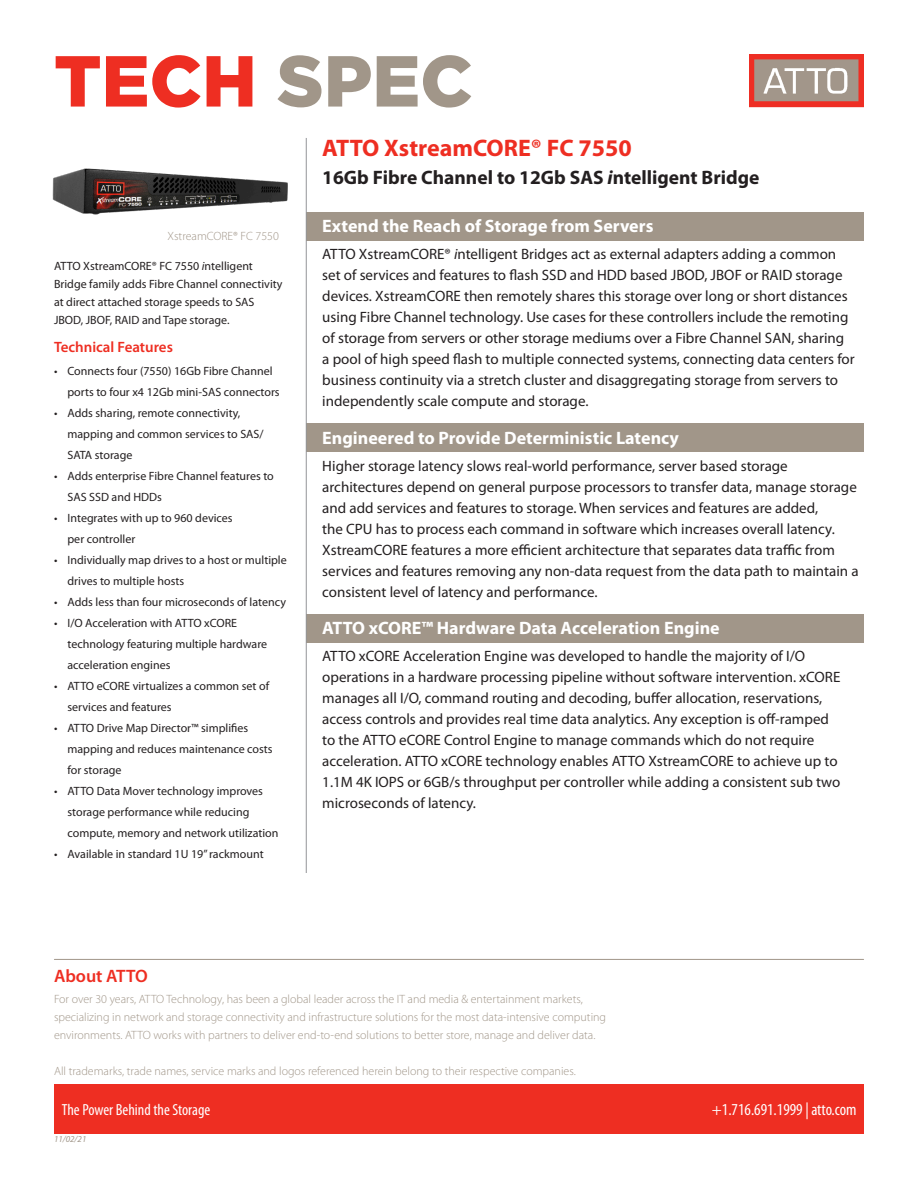
<style>
.page{position:relative;width:918px;height:1188px;background:#fff}
.page>*{position:absolute;margin:0;border:0;box-sizing:border-box;transform-origin:0 0}
.t1{font:900 72px "Gotham";color:#ee2e22}
.t2{font:700 24px "Myriad Pro";color:#ee2e22}
.t3{font:700 19.5px "Myriad Pro";color:#231f20}
.t4{font:700 18px "Myriad Pro";color:#fff}
.Copy_Title{font:600 18px "Myriad Pro";color:#ee2e22}
.t5{font:condensed 16.8px "Myriad Pro";color:#fff}
.t6{font:condensed 16.05px "Myriad Pro";color:#fff}
.t7{font:15px/21px "Myriad Pro";color:#231f20}
.Copy_Title-2{font:600 15px "Myriad Pro";color:#ee2e22}
.Highlight{font:12px/21px "Myriad Pro";color:#231f20}
.Highlight-2{font:300 12px/18px "Myriad Pro";color:#a19689}
.t8{font:italic 9px "Myriad Pro";color:#a19689}
.s1{color:#a19689}
.s2{font-style:italic}
</style>
<div class="page">
<div style="left:54px;top:1085px;width:810px;height:49px;background:#ee2e22"></div>
<hr style="left:54px;top:959px;width:810px;height:1px;background:#a19689">
<div style="left:306px;top:212px;width:558px;height:29px;background:#a19689"></div>
<div style="left:306px;top:614px;width:558px;height:28px;background:#a19689"></div>
<div style="left:306px;top:424px;width:558px;height:28px;background:#a19689"></div>
<img style="left:749px;top:54px;width:115px;height:53px">
<hr style="left:306px;top:138px;width:1px;height:735px;background:#939598">
<img style="left:52px;top:168px;width:236px;height:47px">
<p class="t1" style="left:54px;top:39px;width:420px">TECH <span class="s1">SPEC</span></p>
<p class="t2" style="left:322px;top:132px;width:311px">ATTO XstreamCORE® FC 7550</p>
<p class="Highlight-2" style="left:168px;top:227px;width:113px">XstreamCORE® FC 7550</p>
<p class="Highlight" style="left:54px;top:257px;width:230px;line-height:18px">ATTO XstreamCORE® FC 7550 <span class="s2">i</span>ntelligent Bridge family adds Fibre Channel connectivity at direct attached storage speeds to SAS JBOD, JBOF, RAID and Tape storage.</p>
<p class="Copy_Title-2" style="left:54px;top:337px;width:120px">Technical Features</p>
<p class="Highlight" style="left:68px;top:361px;width:214px;text-indent:-14px">• Connects four (7550) 16Gb Fibre Channel ports to four x4 12Gb mini-SAS connectors</p>
<p class="Highlight" style="left:68px;top:403px;width:198px;text-indent:-14px">• Adds sharing, remote connectivity, mapping and common services to SAS/<br>SATA storage</p>
<p class="Highlight" style="left:68px;top:466px;width:208px;text-indent:-14px">• Adds enterprise Fibre Channel features to<br>SAS SSD and HDDs</p>
<p class="Highlight" style="left:68px;top:508px;width:167px;text-indent:-14px">• Integrates with up to 960 devices per controller</p>
<p class="Highlight" style="left:68px;top:550px;width:221px;text-indent:-14px">• Individually map drives to a host or multiple drives to multiple hosts</p>
<p class="Highlight" style="left:54px;top:592px;width:234px">• Adds less than four microseconds of latency</p>
<p class="Highlight" style="left:68px;top:613px;width:201px;text-indent:-14px">• I/O Acceleration with ATTO xCORE technology featuring multiple hardware acceleration engines</p>
<p class="Highlight" style="left:68px;top:676px;width:203px;text-indent:-14px">• ATTO eCORE virtualizes a common set of services and features</p>
<p class="Highlight" style="left:68px;top:718px;width:207px;text-indent:-14px">• ATTO Drive Map Director™ simplifies mapping and reduces maintenance costs for storage</p>
<p class="Highlight" style="left:68px;top:781px;width:213px;text-indent:-14px">• ATTO Data Mover technology improves storage performance while reducing compute, memory and network utilization</p>
<p class="Highlight" style="left:54px;top:844px;width:211px">• Available in standard 1U 19” rackmount</p>
<p class="t3" style="left:322px;top:165px;width:439px">16Gb Fibre Channel to 12Gb SAS <span class="s2">i</span>ntelligent Bridge</p>
<p class="t4" style="left:322px;top:215px;width:333px">Extend the Reach of Storage from Servers</p>
<p class="t7" style="left:322px;top:244px;width:534px">ATTO XstreamCORE® <span class="s2">i</span>ntelligent Bridges act as external adapters adding a common set of services and features to flash SSD and HDD based JBOD, JBOF or RAID storage devices. XstreamCORE then remotely shares this storage over long or short distances using Fibre Channel technology. Use cases for these controllers include the remoting of storage from servers or other storage mediums over a Fibre Channel SAN, sharing a pool of high speed flash to multiple connected systems, connecting data centers for business continuity via a stretch cluster and disaggregating storage from servers to independently scale compute and storage.</p>
<p class="t4" style="left:322px;top:426px;width:358px">Engineered to Provide Deterministic Latency</p>
<p class="t7" style="left:322px;top:455px;width:538px">Higher storage latency slows real-world performance, server based storage architectures depend on general purpose processors to transfer data, manage storage and add services and features to storage. When services and features are added,<br>the CPU has to process each command in software which increases overall latency.<br>XstreamCORE features a more efficient architecture that separates data traffic from services and features removing any non-data request from the data path to maintain a consistent level of latency and performance.</p>
<p class="t4" style="left:322px;top:617px;width:399px">ATTO xCORE™ Hardware Data Acceleration Engine</p>
<p class="t7" style="left:322px;top:646px;width:520px">ATTO xCORE Acceleration Engine was developed to handle the majority of I/O operations in a hardware processing pipeline without software intervention. xCORE manages all I/O, command routing and decoding, buffer allocation, reservations, access controls and provides real time data analytics. Any exception is off-ramped to the ATTO eCORE Control Engine to manage commands which do not require acceleration. ATTO xCORE technology enables ATTO XstreamCORE to achieve up to 1.1M 4K IOPS or 6GB/s throughput per controller while adding a consistent sub two microseconds of latency.</p>
<p class="Copy_Title" style="left:54px;top:964px;width:95px">About ATTO</p>
<p class="Highlight-2" style="left:54px;top:990px;width:554px">For over 30 years, ATTO Technology, has been a global leader across the IT and media &amp; entertainment markets, specializing in network and storage connectivity and infrastructure solutions for the most data-intensive computing environments. ATTO works with partners to deliver end-to-end solutions to better store, manage and deliver data.</p>
<p class="Highlight-2" style="left:54px;top:1062px;width:523px">All trademarks, trade names, service marks and logos referenced herein belong to their respective companies.</p>
<p class="t6" style="left:62px;top:1100px;width:150px">The Power Behind the Storage</p>
<p class="t5" style="left:712px;top:1099px;width:146px">+1.716.691.1999 | atto.com</p>
<p class="t8" style="left:54px;top:1133px;width:34px">11/02/21</p>
</div>
